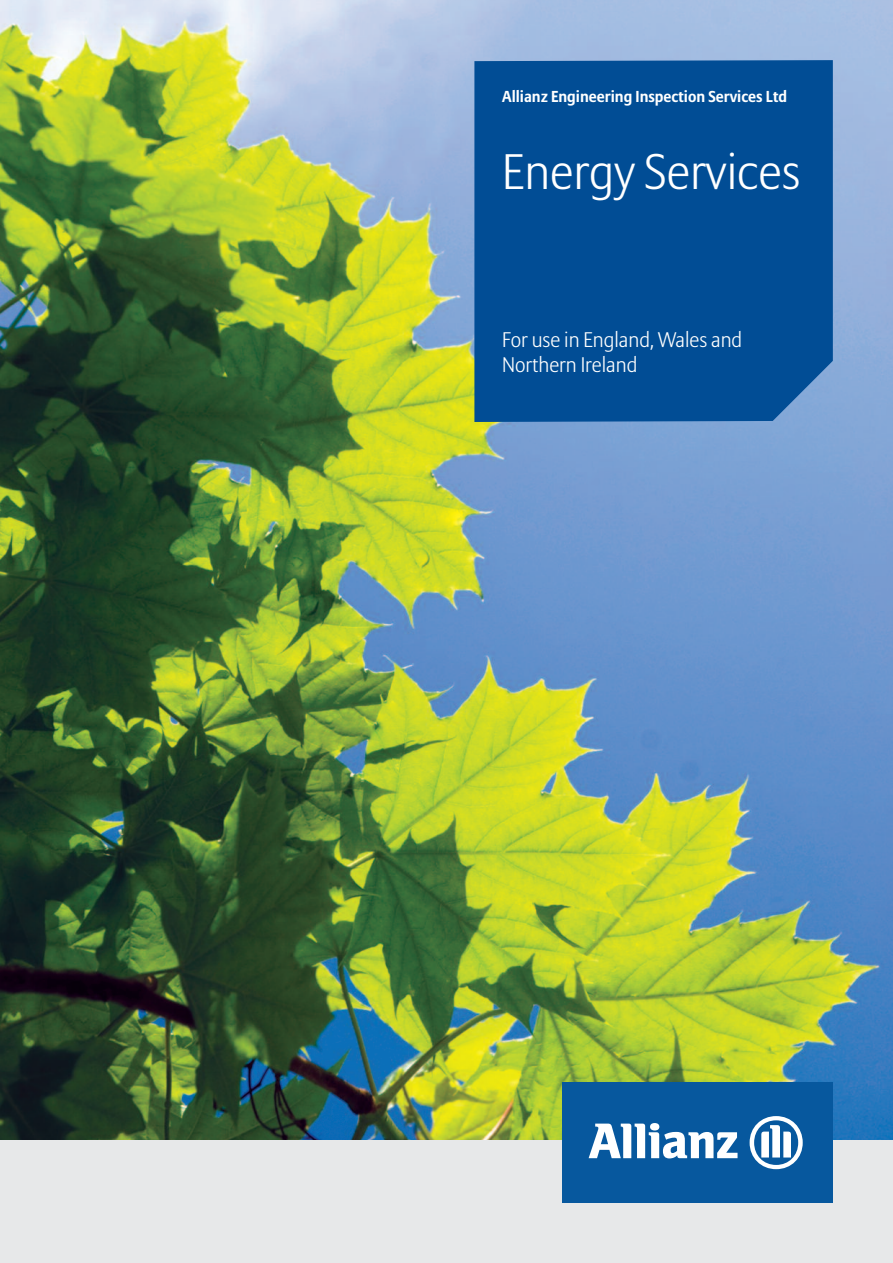
<style>
.page{position:relative;width:893px;height:1263px;background:#fff}
.page>*{position:absolute;margin:0;border:0;box-sizing:border-box;transform-origin:0 0}
.t1{font:300 49.5px "Allianz Sans";color:#fff}
.t2{font:300 21px/25.2px "Allianz Sans";color:#fff}
.t3{font:700 15.75px "Allianz Sans";color:#fff}
</style>
<div class="page">
<img style="left:0;top:0;width:893px;height:1140px">
<div style="left:0;top:1140px;width:893px;height:123px;background:#e7e8e9"></div>
<div style="left:562px;top:1082px;width:270px;height:121px;background:#07589e"></div>
<svg style="left:589px;top:1123px;width:148px;height:35px"></svg>
<svg style="left:750px;top:1116px;width:53px;height:53px"></svg>
<div style="left:474px;top:60px;width:359px;height:362px;background:#014d95"></div>
<p class="t3" style="left:502px;top:91px;width:287px">Allianz Engineering Inspection Services Ltd</p>
<h1 class="t1" style="left:502px;top:151px;width:300px">Energy Services</h1>
<h2 class="t2" style="left:502px;top:329px;width:242px">For use in England, Wales and<br>Northern Ireland</h2>
</div>
